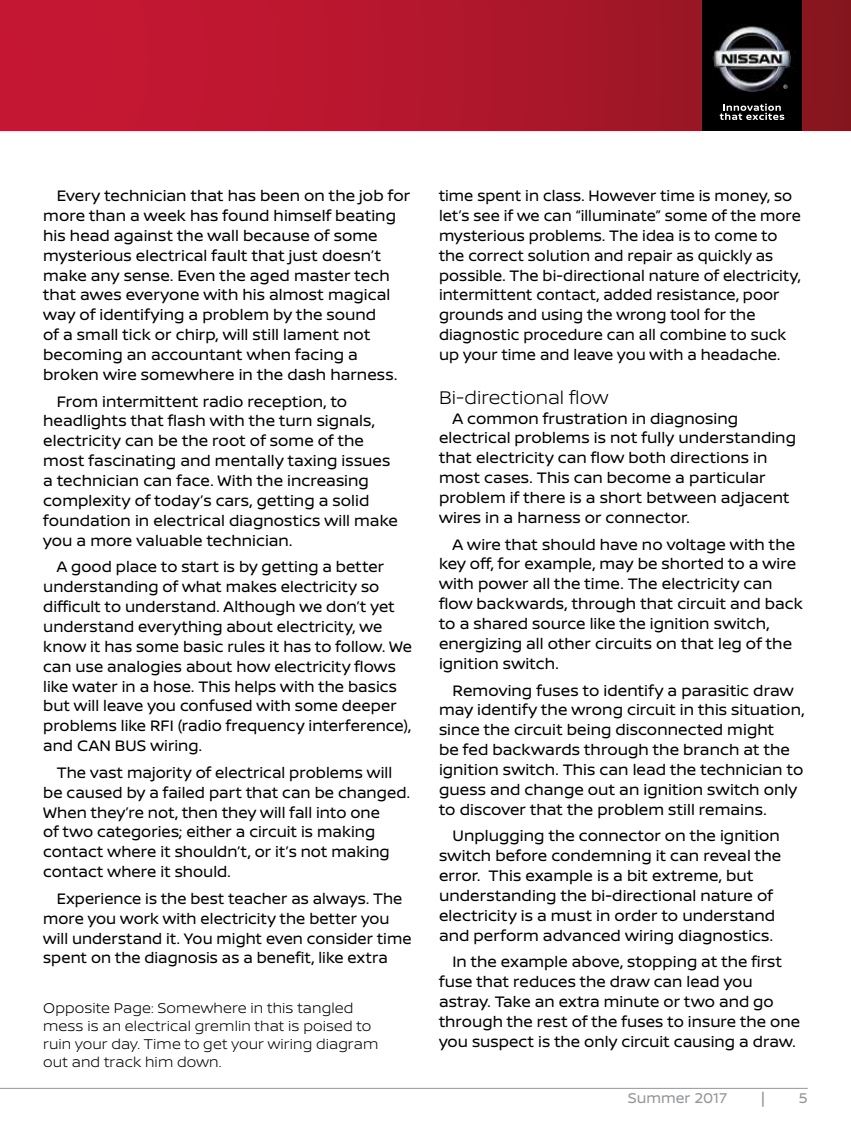
<style>
.page{position:relative;width:851px;height:1134px;background:#fff}
.page>*{position:absolute;margin:0;border:0;box-sizing:border-box;transform-origin:0 0}
.t1{font:300 19.5px "Nissan Brand";color:#000}
.t2{font:16.2px/20px "Nissan Brand";color:#000}
.t3{font:300 15px/18px "Nissan Brand";letter-spacing:.005em;color:#000}
.t4{font:15px "Nissan Brand";color:#939598}
</style>
<div class="page">
<svg style="left:0;top:0;width:850px;height:131px;background:#b1162c"></svg>
<div style="left:702px;top:0;width:99px;height:131px;background:#000"></div>
<svg style="left:719px;top:104px;width:65px;height:16px"></svg>
<img style="left:712px;top:26px;width:80px;height:66px">
<svg style="left:783px;top:85px;width:4px;height:4px"></svg>
<hr style="left:0;top:1088px;width:807px;height:1px;background:#939598">
<p class="t2" style="left:43px;top:185px;width:368px;text-indent:13px">Every technician that has been on the job for more than a week has found himself beating his head against the wall because of some mysterious electrical fault that just doesn’t make any sense. Even the aged master tech that awes everyone with his almost magical way of identifying a problem by the sound<br>of a small tick or chirp, will still lament not becoming an accountant when facing a broken wire somewhere in the dash harness.</p>
<p class="t2" style="left:43px;top:390px;width:356px;text-indent:13px">From intermittent radio reception, to headlights that flash with the turn signals, electricity can be the root of some of the most fascinating and mentally taxing issues a technician can face. With the increasing complexity of today’s cars, getting a solid foundation in electrical diagnostics will make you a more valuable technician.</p>
<p class="t2" style="left:43px;top:556px;width:370px;text-indent:13px">A good place to start is by getting a better understanding of what makes electricity so difficult to understand. Although we don’t yet understand everything about electricity, we know it has some basic rules it has to follow. We can use analogies about how electricity flows like water in a hose. This helps with the basics but will leave you confused with some deeper problems like RFI (radio frequency interference), and CAN BUS wiring.</p>
<p class="t2" style="left:43px;top:762px;width:368px;text-indent:13px">The vast majority of electrical problems will be caused by a failed part that can be changed.<br>When they’re not, then they will fall into one<br>of two categories; either a circuit is making contact where it shouldn’t, or it’s not making contact where it should.</p>
<p class="t2" style="left:43px;top:888px;width:370px;text-indent:13px">Experience is the best teacher as always. The more you work with electricity the better you will understand it. You might even consider time spent on the diagnosis as a benefit, like extra</p>
<p class="t3" style="left:43px;top:998px;width:336px">Opposite Page: Somewhere in this tangled mess is an electrical gremlin that is poised to ruin your day. Time to get your wiring diagram out and track him down.</p>
<p class="t2" style="left:439px;top:185px;width:363px">time spent in class. However time is money, so let’s see if we can “illuminate” some of the more mysterious problems. The idea is to come to the correct solution and repair as quickly as possible. The bi-directional nature of electricity, intermittent contact, added resistance, poor grounds and using the wrong tool for the diagnostic procedure can all combine to suck up your time and leave you with a headache.</p>
<p class="t1" style="left:439px;top:383px;width:171px">Bi-directional flow</p>
<p class="t2" style="left:439px;top:407px;width:358px;text-indent:13px">A common frustration in diagnosing electrical problems is not fully understanding that electricity can flow both directions in most cases. This can become a particular problem if there is a short between adjacent wires in a harness or connector.</p>
<p class="t2" style="left:439px;top:533px;width:365px;text-indent:13px">A wire that should have no voltage with the key off, for example, may be shorted to a wire with power all the time. The electricity can flow backwards, through that circuit and back to a shared source like the ignition switch, energizing all other circuits on that leg of the ignition switch.</p>
<p class="t2" style="left:439px;top:679px;width:367px;text-indent:13px">Removing fuses to identify a parasitic draw may identify the wrong circuit in this situation, since the circuit being disconnected might<br>be fed backwards through the branch at the ignition switch. This can lead the technician to guess and change out an ignition switch only to discover that the problem still remains.</p>
<p class="t2" style="left:439px;top:825px;width:343px;text-indent:13px">Unplugging the connector on the ignition switch before condemning it can reveal the error. This example is a bit extreme, but understanding the bi-directional nature of electricity is a must in order to understand and perform advanced wiring diagnostics.</p>
<p class="t2" style="left:439px;top:951px;width:362px;text-indent:14px">In the example above, stopping at the first fuse that reduces the draw can lead you astray. Take an extra minute or two and go through the rest of the fuses to insure the one you suspect is the only circuit causing a draw.</p>
<p class="t4" style="left:627px;top:1087px;width:101px">Summer 2017</p>
<p class="t4" style="left:761px;top:1087px;width:5px">|</p>
<p class="t4" style="left:798px;top:1087px;width:10px">5</p>
</div>
